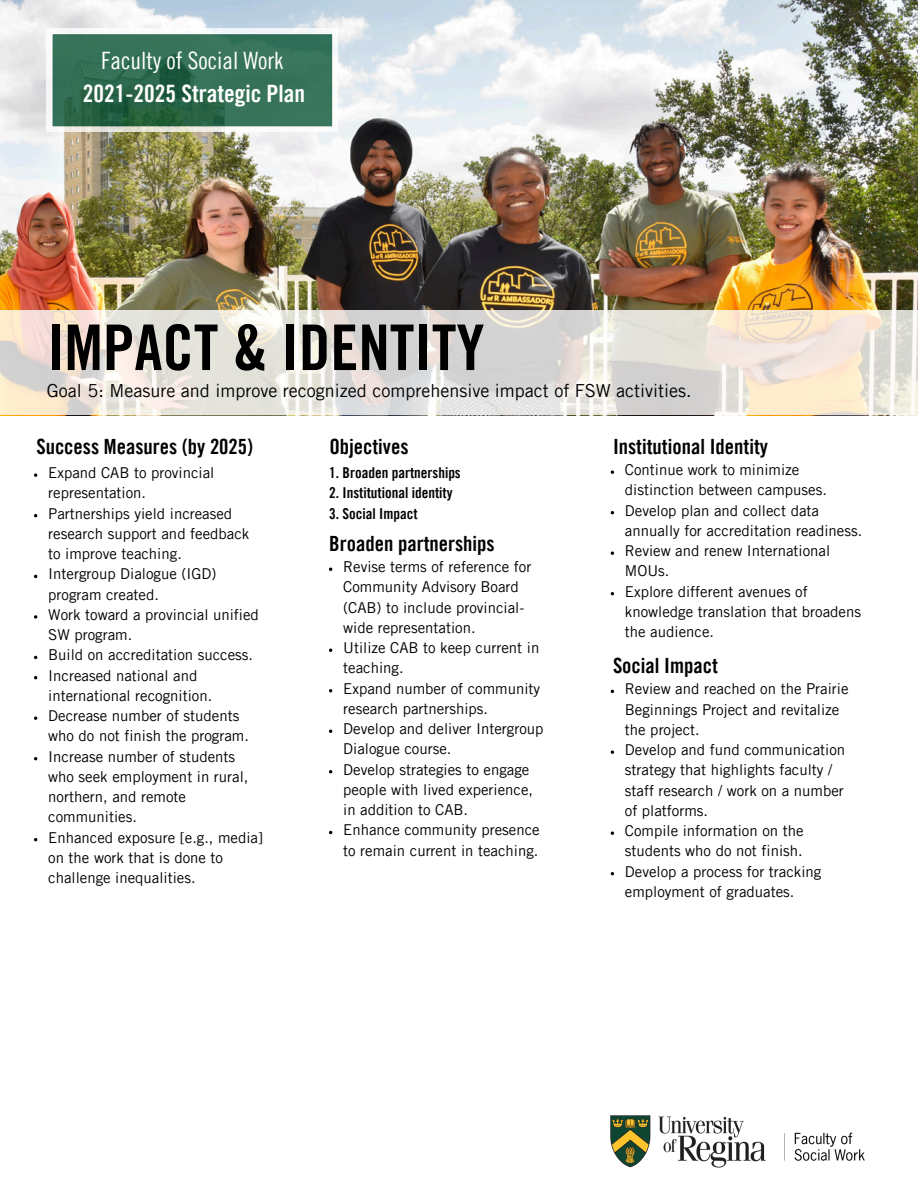
<style>
.page{position:relative;width:918px;height:1188px;background:#fff}
.page>*{position:absolute;margin:0;border:0;box-sizing:border-box;transform-origin:0 0}
.t1{font:63px "Trade Gothic LT Pro Bd Cn 20";color:#000}
.t2{font:24px/32.7px "Trade Gothic LT Pro Bd Cn 20";color:#fff;text-align:center}
.t3{font:21px "Trade Gothic LT Pro Bd Cn 20";color:#000}
.t4{font:18px "Trade Gothic LT Pro";color:#000}
.t5{font:15px/20.2px "Trade Gothic LT Pro";color:#000}
.t6{font:15px "Trade Gothic LT Pro Bd Cn 20";color:#000}
.s1{font-family:"Trade Gothic LT Pro Cn 18"}
</style>
<div class="page">
<img style="left:0;top:0;width:918px;height:310px">
<img style="left:610px;top:1115px;width:255px;height:53px">
<svg style="left:47px;top:29px;width:291px;height:103px;background:#4c8069"></svg>
<svg style="left:0;top:310px;width:918px;height:105px;background:#e6e1d9"></svg>
<svg style="left:34px;top:615px;width:3px;height:4px"></svg>
<h2 class="t2" style="left:83px;top:47px;width:224px"><span class="s1">Faculty of Social Work<br></span>2021-2025 Strategic Plan</h2>
<h4 class="t1" style="left:47px;top:325px;width:439px">IMPACT &amp; IDENTITY</h4>
<h1 class="t4" style="left:47px;top:384px;width:646px">Goal 5: Measure and improve recognized comprehensive impact of FSW activities.</h1>
<p class="t3" style="left:36px;top:439px;width:218px">Success Measures (by 2025)</p>
<p class="t3" style="left:329px;top:439px;width:81px">Objectives</p>
<h3 class="t5" style="left:48px;top:465px;width:168px">Expand CAB to provincial representation.</h3>
<p class="t5" style="left:48px;top:505px;width:203px">Partnerships yield increased research support and feedback to improve teaching.</p>
<p class="t5" style="left:48px;top:566px;width:170px">Intergroup Dialogue (IGD) program created.</p>
<p class="t5" style="left:48px;top:606px;width:212px">Work toward a provincial unified<br>SW program.</p>
<p class="t5" style="left:48px;top:647px;width:206px">Build on accreditation success.</p>
<p class="t5" style="left:48px;top:667px;width:166px">Increased national and international recognition.</p>
<p class="t5" style="left:48px;top:708px;width:202px">Decrease number of students who do not finish the program.</p>
<p class="t5" style="left:48px;top:748px;width:202px">Increase number of students who seek employment in rural, northern, and remote communities.</p>
<p class="t5" style="left:48px;top:829px;width:216px">Enhanced exposure [e.g., media] on the work that is done to challenge inequalities.</p>
<p class="t6" style="left:329px;top:467px;width:133px">1. Broaden partnerships</p>
<p class="t6" style="left:329px;top:487px;width:125px">2. Institutional identity</p>
<p class="t6" style="left:329px;top:508px;width:90px">3. Social Impact</p>
<p class="t3" style="left:329px;top:536px;width:167px">Broaden partnerships</p>
<p class="t5" style="left:343px;top:559px;width:190px">Revise terms of reference for<br>Community Advisory Board (CAB) to include provincial&shy;wide representation.</p>
<h3 class="t5" style="left:343px;top:640px;width:198px">Utilize CAB to keep current in teaching.</h3>
<h5 class="t5" style="left:343px;top:680px;width:198px">Expand number of community research partnerships.</h5>
<h3 class="t5" style="left:343px;top:721px;width:202px">Develop and deliver Intergroup<br>Dialogue course.</h3>
<p class="t5" style="left:343px;top:761px;width:191px">Develop strategies to engage people with lived experience, in addition to CAB.</p>
<p class="t5" style="left:343px;top:822px;width:198px">Enhance community presence to remain current in teaching.</p>
<h3 class="t3" style="left:613px;top:439px;width:157px">Institutional Identity</h3>
<p class="t5" style="left:625px;top:462px;width:204px">Continue work to minimize distinction between campuses.</p>
<p class="t5" style="left:625px;top:502px;width:239px">Develop plan and collect data annually for accreditation readiness.</p>
<p class="t5" style="left:625px;top:543px;width:207px">Review and renew International<br>MOUs.</p>
<h3 class="t5" style="left:625px;top:583px;width:238px">Explore different avenues of knowledge translation that broadens the audience.</h3>
<p class="t3" style="left:613px;top:658px;width:106px">Social Impact</p>
<p class="t5" style="left:625px;top:681px;width:225px">Review and reached on the Prairie<br>Beginnings Project and revitalize the project.</p>
<p class="t5" style="left:625px;top:742px;width:222px">Develop and fund communication strategy that highlights faculty / staff research / work on a number of platforms.</p>
<p class="t5" style="left:625px;top:823px;width:180px">Compile information on the students who do not finish.</p>
<p class="t5" style="left:625px;top:863px;width:198px">Develop a process for tracking employment of graduates.</p>
</div>
